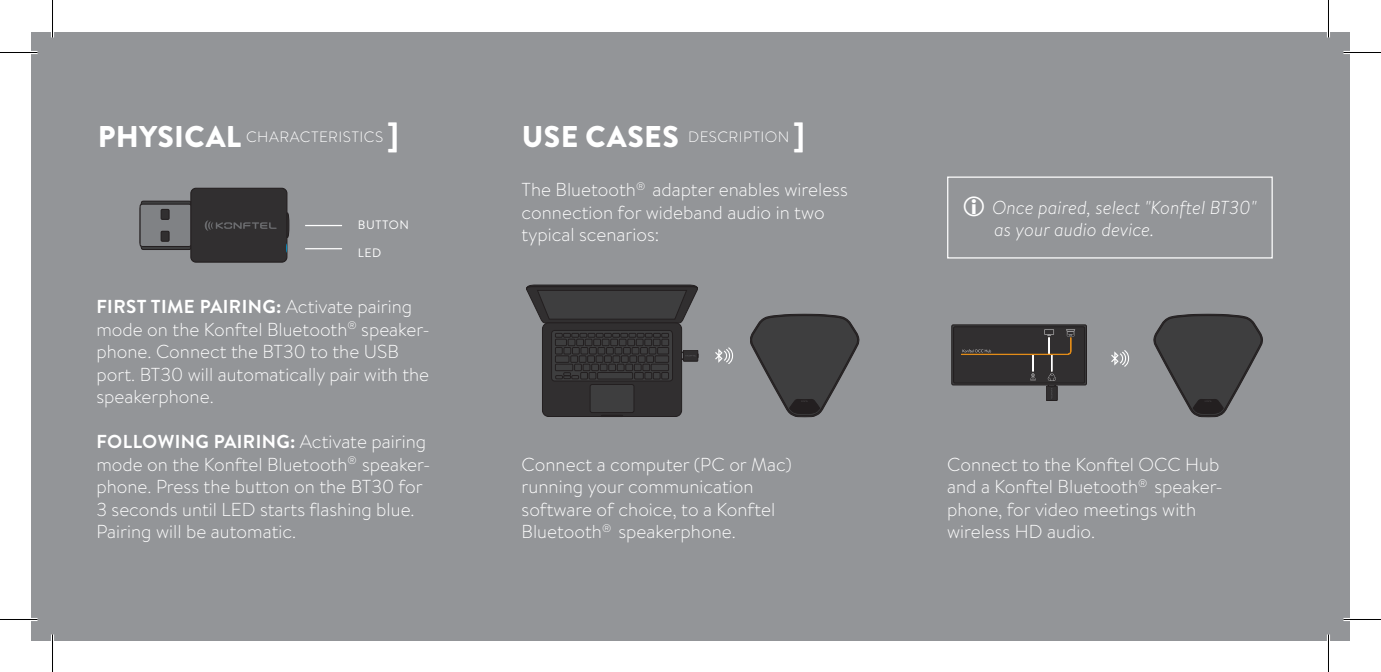
<style>
.page{position:relative;width:1381px;height:672px;background:#fff}
.page>*{position:absolute;margin:0;border:0;box-sizing:border-box;transform-origin:0 0}
.Brödtext{font:300 18.75px/22.5px "Brandon Text";color:#fff}
.t1{font:italic 300 18.75px/22.5px "Brandon Text";color:#fff}
.t2{font:300 15px "Brandon Grotesque";letter-spacing:.035em;color:#fff}
.t3{font:12.25px "Brandon Grotesque";letter-spacing:.05em;color:#fff}
.s1{font-weight:900;font-size:30px}
.s2{font-weight:700}
</style>
<div class="page">
<div style="left:31px;top:32px;width:1318px;height:609px;background:#939598"></div>
<div style="left:284px;top:212px;width:5px;height:26px;border:1px solid #231f20;border-radius:50%"></div>
<div style="left:141px;top:201px;width:50px;height:49px;background:#3e3e3f;border-radius:2px"></div>
<div style="left:141px;top:201px;width:50px;height:49px;border:1px solid #231f20;border-radius:2px"></div>
<div style="left:140px;top:204px;width:51px;height:42px;background:#808285;border-radius:2px"></div>
<div style="left:140px;top:204px;width:52px;height:43px;border:1px solid #231f20;border-radius:2px"></div>
<div style="left:191px;top:188px;width:96px;height:74px;background:#312f30;border-radius:5px"></div>
<div style="left:190px;top:188px;width:97px;height:75px;border:1px solid #231f20;border-radius:5px"></div>
<div style="left:161px;top:231px;width:8px;height:10px;background:#312f30"></div>
<div style="left:161px;top:231px;width:9px;height:11px;border:1px solid #231f20"></div>
<div style="left:161px;top:209px;width:8px;height:10px;background:#312f30"></div>
<div style="left:161px;top:209px;width:9px;height:11px;border:1px solid #231f20"></div>
<svg style="left:205px;top:220px;width:71px;height:11px"></svg>
<div style="left:676px;top:352px;width:7px;height:7px;border:1px solid #231f20"></div>
<div style="left:683px;top:350px;width:15px;height:11px;background:#312f30"></div>
<div style="left:683px;top:350px;width:15px;height:11px;border:1px solid #231f20"></div>
<svg style="left:682px;top:353px;width:16px;height:5px"></svg>
<hr style="left:305px;top:248px;width:37px;height:1px;background:#fff">
<hr style="left:305px;top:225px;width:37px;height:1px;background:#fff">
<svg style="left:715px;top:347px;width:18px;height:17px"></svg>
<svg style="left:1111px;top:350px;width:18px;height:17px"></svg>
<div style="left:947px;top:177px;width:325px;height:82px;border:1px solid #fff"></div>
<svg style="left:750px;top:314px;width:109px;height:103px"></svg>
<svg style="left:1153px;top:314px;width:109px;height:103px"></svg>
<svg style="left:526px;top:285px;width:172px;height:38px;background:#3f3e3f"></svg>
<div style="left:542px;top:323px;width:139px;height:93px;background:#312f30;border-radius:6px"></div>
<div style="left:542px;top:323px;width:140px;height:94px;border:1px solid #231f20;border-radius:6px"></div>
<div style="left:590px;top:384px;width:44px;height:29px;background:#3e3e3f;border:1px solid #231f20;border-radius:2px"></div>
<svg style="left:600px;top:415px;width:24px;height:2px"></svg>
<svg style="left:551px;top:330px;width:122px;height:51px"></svg>
<div style="left:951px;top:325px;width:135px;height:60px;border:1px solid #231f20;border-radius:2px"></div>
<div style="left:953px;top:327px;width:131px;height:56px;background:#312f30;border-radius:2px"></div>
<div style="left:953px;top:327px;width:131px;height:56px;border:1px solid #231f20;border-radius:2px"></div>
<svg style="left:961px;top:329px;width:114px;height:72px"></svg>
<hr style="left:0;top:51px;width:38px;height:3px;background:#fff">
<hr style="left:1343px;top:51px;width:38px;height:3px;background:#fff">
<hr style="left:0;top:618px;width:38px;height:3px;background:#fff">
<hr style="left:1343px;top:618px;width:38px;height:3px;background:#fff">
<hr style="left:51px;top:0;width:3px;height:38px;background:#fff">
<hr style="left:51px;top:634px;width:3px;height:38px;background:#fff">
<hr style="left:1327px;top:0;width:3px;height:38px;background:#fff">
<hr style="left:1327px;top:634px;width:3px;height:38px;background:#fff">
<hr style="left:0;top:52px;width:38px;height:1px;background:#000">
<hr style="left:1343px;top:52px;width:38px;height:1px;background:#000">
<hr style="left:0;top:619px;width:38px;height:1px;background:#000">
<hr style="left:1343px;top:619px;width:38px;height:1px;background:#000">
<hr style="left:52px;top:0;width:1px;height:38px;background:#000">
<hr style="left:52px;top:634px;width:1px;height:38px;background:#000">
<hr style="left:1328px;top:0;width:1px;height:38px;background:#000">
<hr style="left:1328px;top:634px;width:1px;height:38px;background:#000">
<p class="t2" style="left:98px;top:126px;width:302px"><span class="s1">PHYSICAL</span> CHARACTERISTICS <span class="s1">]</span></p>
<p class="t2" style="left:522px;top:126px;width:284px"><span class="s1">USE CASES</span> DESCRIPTION <span class="s1">]</span></p>
<p class="Brödtext" style="left:521px;top:178px;width:328px">The Bluetooth<sup>®</sup> adapter enables wireless connection for wideband audio in two typical scenarios:</p>
<p class="t3" style="left:358px;top:217px;width:52px">BUTTON</p>
<p class="t3" style="left:358px;top:244px;width:25px">LED</p>
<p class="t1" style="left:992px;top:195px;width:266px">Once paired, select "Konftel BT30" as your audio device.</p>
<p class="Brödtext" style="left:96px;top:295px;width:335px"><span class="s2">FIRST TIME PAIRING:</span> Activate pairing mode on the Konftel Bluetooth<sup>®</sup> speaker&shy;phone. Connect the BT30 to the USB port. BT30 will automatically pair with the speakerphone.</p>
<p class="Brödtext" style="left:96px;top:430px;width:336px"><span class="s2">FOLLOWING PAIRING:</span> Activate pairing mode on the Konftel Bluetooth<sup>®</sup> speaker&shy;phone. Press the button on the BT30 for 3 seconds until LED starts flashing blue.<br>Pairing will be automatic.</p>
<p class="Brödtext" style="left:521px;top:452px;width:272px">Connect a computer (PC or Mac) running your communication software of choice, to a Konftel<br>Bluetooth<sup>®</sup> speakerphone.</p>
<p class="Brödtext" style="left:947px;top:452px;width:277px">Connect to the Konftel OCC Hub and a Konftel Bluetooth<sup>®</sup> speaker&shy;phone, for video meetings with wireless HD audio.</p>
</div>
